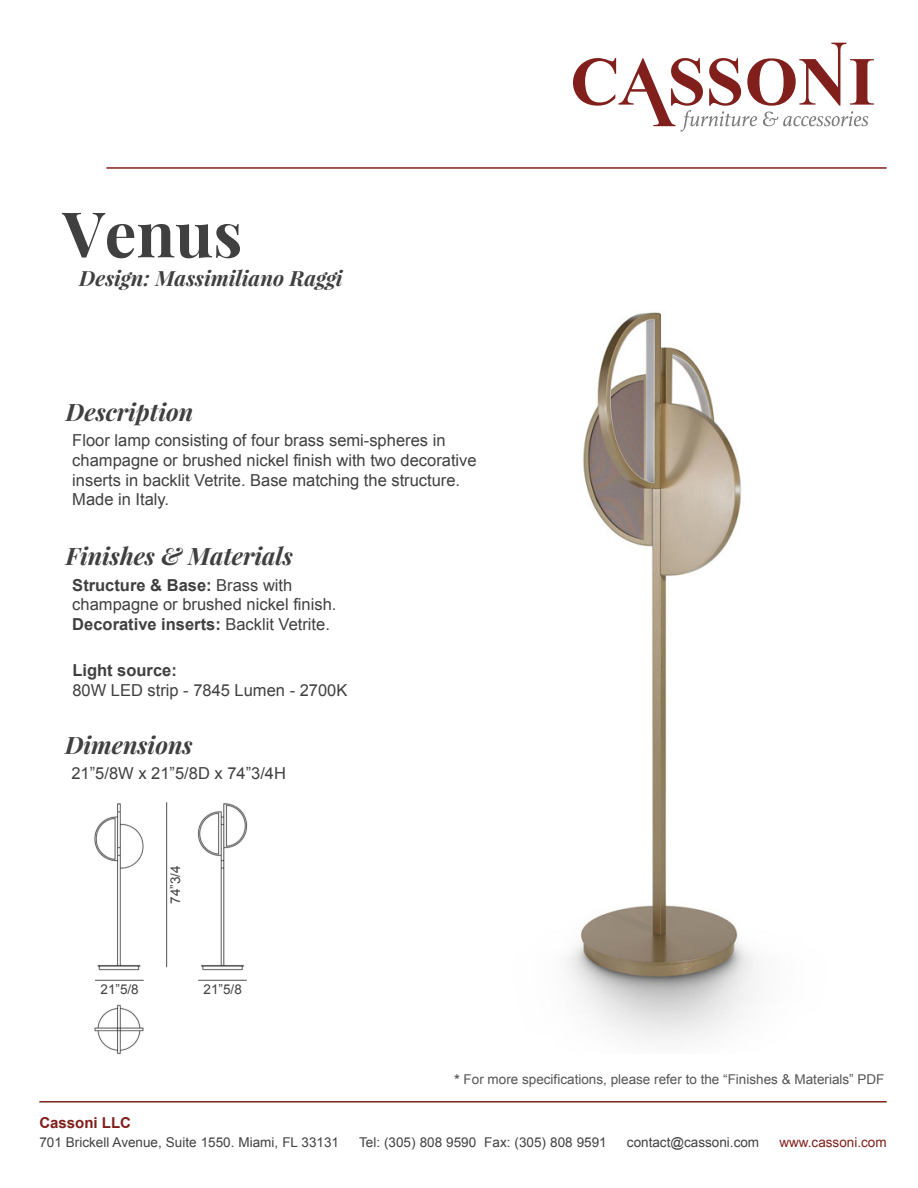
<style>
.page{position:relative;width:918px;height:1188px;background:#fff}
.page>*{position:absolute;margin:0;border:0;box-sizing:border-box;transform-origin:0 0}
.t1{font:700 63px "Playfair Display";color:#404041}
.t2{font:italic 700 24px "Playfair Display";color:#404041}
.t3{font:italic 700 21px "Playfair Display";color:#404041}
.t4{font:16.5px/19.8px "Arial";color:#404041}
.t5{font:700 16.5px "Arial";color:#404041}
.t6{font:700 15px "Arial";color:#801f1b}
.t7{font:13.5px "Arial";color:#414042}
.t8{font:13.5px "Arial";color:#545454}
.t9{font:13.5px "Arial";color:#414141}
.t10{font:13.5px "Arial";color:#801f1b}
.s1{font-weight:700}
</style>
<div class="page">
<img style="left:94px;top:802px;width:154px;height:253px">
<img style="left:566px;top:312px;width:192px;height:730px">
<svg style="left:573px;top:43px;width:301px;height:89px"></svg>
<hr style="left:106px;top:167px;width:781px;height:2px;background:#801f1b">
<hr style="left:39px;top:1101px;width:848px;height:2px;background:#801f1b">
<hr style="left:166px;top:802px;width:1px;height:165px;background:#626467">
<hr style="left:95px;top:980px;width:49px;height:1px;background:#626467">
<hr style="left:198px;top:980px;width:49px;height:1px;background:#626467">
<h1 class="t1" style="left:63px;top:194px;width:181px">Venus</h1>
<p class="t3" style="left:79px;top:264px;width:265px">Design: Massimiliano Raggi</p>
<h2 class="t2" style="left:66px;top:395px;width:129px">Description</h2>
<p class="t4" style="left:72px;top:430px;width:406px">Floor lamp consisting of four brass semi-spheres in champagne or brushed nickel finish with two decorative inserts in backlit Vetrite. Base matching the structure.<br>Made in Italy.</p>
<h2 class="t2" style="left:66px;top:540px;width:228px">Finishes &amp; Materials</h2>
<p class="t4" style="left:72px;top:575px;width:266px"><span class="s1">Structure &amp; Base:</span> Brass with champagne or brushed nickel finish.<br><span class="s1">Decorative inserts:</span> Backlit Vetrite.</p>
<p class="t5" style="left:72px;top:659px;width:106px">Light source:</p>
<p class="t4" style="left:72px;top:680px;width:277px">80W LED strip - 7845 Lumen - 2700K</p>
<h2 class="t2" style="left:65px;top:728px;width:129px">Dimensions</h2>
<p class="t4" style="left:71px;top:763px;width:216px">21”5/8W x 21”5/8D x 74”3/4H</p>
<p class="t9" style="left:167px;top:904px;width:40px;rotate:-90deg">74”3/4</p>
<p class="t9" style="left:101px;top:980px;width:40px">21”5/8</p>
<p class="t9" style="left:204px;top:980px;width:40px">21”5/8</p>
<p class="t8" style="left:455px;top:1070px;width:431px"><span class="s1">*</span> For more specifications, please refer to the “Finishes &amp; Materials” PDF</p>
<p class="t6" style="left:39px;top:1113px;width:93px">Cassoni LLC</p>
<p class="t7" style="left:39px;top:1134px;width:301px">701 Brickell Avenue, Suite 1550. Miami, FL 33131</p>
<p class="t7" style="left:359px;top:1134px;width:249px">Tel: (305) 808 9590 Fax: (305) 808 9591</p>
<p class="t7" style="left:627px;top:1134px;width:134px">contact@cassoni.com</p>
<p class="t10" style="left:779px;top:1134px;width:109px">www.cassoni.com</p>
</div>
